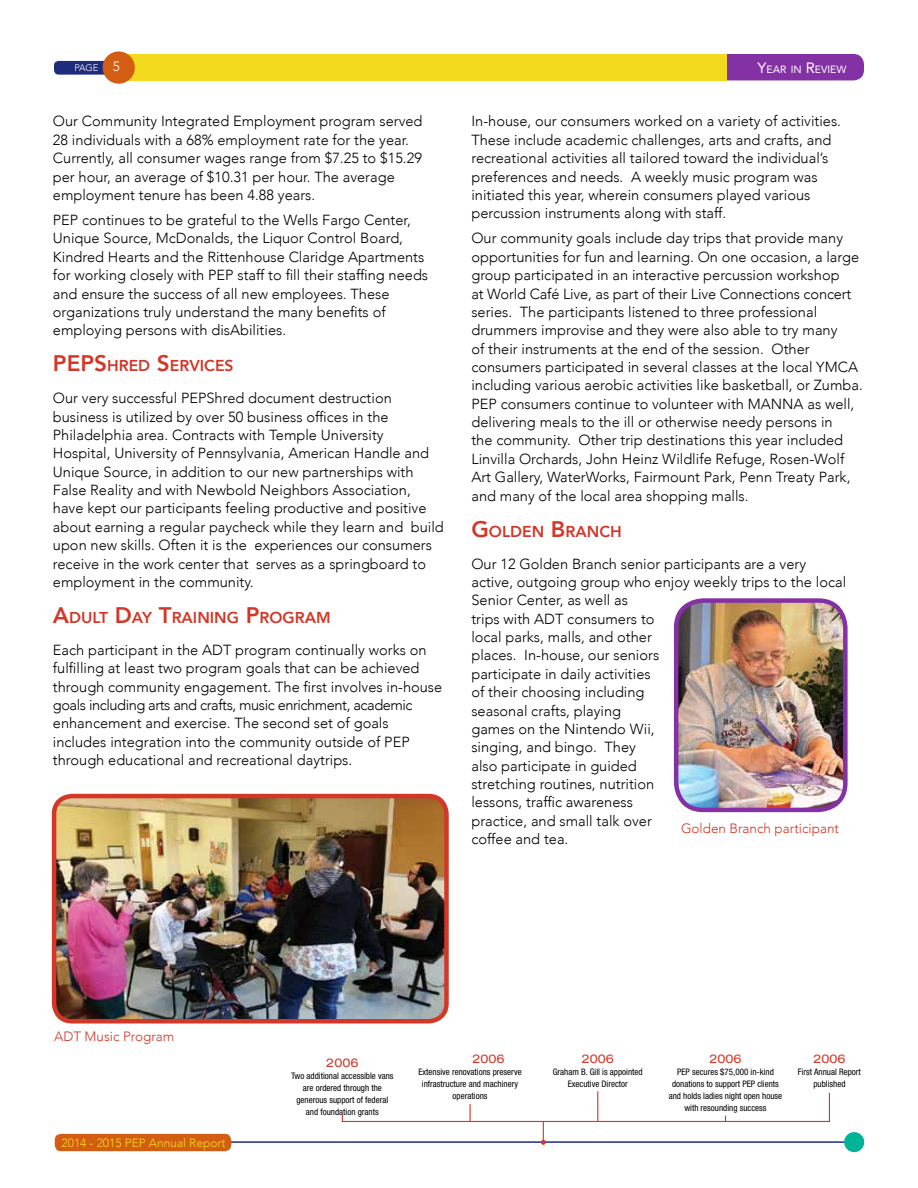
<style>
.page{position:relative;width:918px;height:1188px;background:#fff}
.page>*{position:absolute;margin:0;border:0;box-sizing:border-box;transform-origin:0 0}
.t1{font:800 15.75px "Avenir";color:#d23727}
.t2{font:300 14.7px/18.3px "Avenir";color:#000}
.t3{font:300 13.5px "Avenir";color:#d23727}
.t4{font:300 12px "Avenir";color:#f4da1f}
.t5{font:expanded 12px "Helvetica Neue";color:#d23727}
.t6{font:10.5px "Avenir";color:#fff}
.t7{font:300 9.45px "Avenir";color:#fff}
.t8{font:condensed 9px/12px "Helvetica Neue";color:#000;text-align:center}
.s1{font-size:13.5px}
.s2{font-size:15px}
.s3{font-size:22.5px}
</style>
<div class="page">
<hr style="left:70px;top:1141px;width:794px;height:2px;background:#1f2b7b">
<div style="left:55px;top:1134px;width:176px;height:17px;background:#d35e13;border-radius:6px"></div>
<div style="left:712px;top:54px;width:152px;height:26px;background:#8431a6;border-radius:10px"></div>
<div style="left:118px;top:54px;width:608px;height:26px;background:#f4da1f"></div>
<div style="left:54px;top:61px;width:59px;height:14px;background:#1f2b7b;border-radius:4px"></div>
<div style="left:103px;top:51px;width:32px;height:33px;background:#d35e13;border-radius:50%"></div>
<div style="left:844px;top:1132px;width:20px;height:20px;background:#00b597;border-radius:50%"></div>
<svg style="left:470px;top:1104px;width:1px;height:17px"></svg>
<hr style="left:597px;top:1091px;width:1px;height:31px;background:#d23727">
<svg style="left:829px;top:1093px;width:1px;height:29px"></svg>
<svg style="left:541px;top:1122px;width:5px;height:23px"></svg>
<hr style="left:342px;top:1121px;width:487px;height:1px;background:#d23727">
<img style="left:54px;top:799px;width:390px;height:222px">
<div style="left:52px;top:794px;width:397px;height:229px;border:4px solid #d23727;border-radius:18px"></div>
<img style="left:676px;top:603px;width:167px;height:207px">
<div style="left:674px;top:598px;width:174px;height:214px;border:4px solid #8431a6;border-radius:27px"></div>
<p class="t7" style="left:74px;top:62px;width:47px">page <span class="s1">5</span></p>
<p class="t6" style="left:758px;top:61px;width:91px"><span class="s2">Y</span>EAR IN <span class="s2">R</span> EVIEW</p>
<p class="t2" style="left:53px;top:112px;width:371px">Our Community Integrated Employment program served 28 individuals with a 68% employment rate for the year.<br>Currently, all consumer wages range from $7.25 to $15.29 per hour, an average of $10.31 per hour. The average employment tenure has been 4.88 years.</p>
<p class="t2" style="left:53px;top:211px;width:377px">PEP continues to be grateful to the Wells Fargo Center, Unique Source, McDonalds, the Liquor Control Board, Kindred Hearts and the Rittenhouse Claridge Apartments for working closely with PEP staff to fill their staffing needs and ensure the success of all new employees. These organizations truly understand the many benefits of employing persons with disAbilities.</p>
<p class="t1" style="left:53px;top:354px;width:182px"><span class="s3">PEPS</span>H RED <span class="s3">S</span>ERVICES</p>
<p class="t2" style="left:53px;top:389px;width:392px">Our very successful PEPShred document destruction business is utilized by over 50 business offices in the Philadelphia area. Contracts with Temple University Hospital, University of Pennsylvania, American Handle and Unique Source, in addition to our new partnerships with False Reality and with Newbold Neighbors Association, have kept our participants feeling productive and positive about earning a regular paycheck while they learn and build upon new skills. Often it is the experiences our consumers receive in the work center that serves as a springboard to employment in the community.</p>
<p class="t1" style="left:53px;top:605px;width:279px"><span class="s3">A</span>DULT <span class="s3">D</span>AY <span class="s3">T</span>RAINING <span class="s3">P</span>ROGRAM</p>
<p class="t2" style="left:53px;top:641px;width:391px">Each participant in the ADT program continually works on fulfilling at least two program goals that can be achieved through community engagement. The first involves in-house goals including arts and crafts, music enrichment, academic enhancement and exercise. The second set of goals includes integration into the community outside of PEP through educational and recreational daytrips.</p>
<p class="t2" style="left:471px;top:112px;width:371px">In-house, our consumers worked on a variety of activities.<br>These include academic challenges, arts and crafts, and recreational activities all tailored toward the individual’s preferences and needs. A weekly music program was initiated this year, wherein consumers played various percussion instruments along with staff.</p>
<p class="t2" style="left:471px;top:229px;width:393px">Our community goals include day trips that provide many opportunities for fun and learning. On one occasion, a large group participated in an interactive percussion workshop<br>at World Café Live, as part of their Live Connections concert series. The participants listened to three professional drummers improvise and they were also able to try many<br>of their instruments at the end of the session. Other consumers participated in several classes at the local YMCA including various aerobic activities like basketball, or Zumba.<br>PEP consumers continue to volunteer with MANNA as well, delivering meals to the ill or otherwise needy persons in<br>the community. Other trip destinations this year included Linvilla Orchards, John Heinz Wildlife Refuge, Rosen-Wolf Art Gallery, WaterWorks, Fairmount Park, Penn Treaty Park, and many of the local area shopping malls.</p>
<p class="t1" style="left:471px;top:519px;width:149px"><span class="s3">G</span>OLDEN <span class="s3">B</span>RANCH</p>
<p class="t2" style="left:471px;top:554px;width:376px">Our 12 Golden Branch senior participants are a very active, outgoing group who enjoy weekly trips to the local<br>Senior Center, as well as<br>trips with ADT consumers to<br>local parks, malls, and other<br>places. In-house, our seniors<br>participate in daily activities<br>of their choosing including<br>seasonal crafts, playing<br>games on the Nintendo Wii,<br>singing, and bingo. They<br>also participate in guided<br>stretching routines, nutrition<br>lessons, traffic awareness<br>practice, and small talk over<br>coffee and tea.</p>
<p class="t3" style="left:681px;top:821px;width:160px">Golden Branch participant</p>
<p class="t3" style="left:54px;top:1028px;width:122px">ADT Music Program</p>
<p class="t4" style="left:62px;top:1135px;width:165px">2014 - 2015 PEP Annual Report</p>
<p class="t5" style="left:326px;top:1055px;width:34px">2006</p>
<p class="t8" style="left:291px;top:1069px;width:104px">Two additional accessible vans are ordered through the generous support of federal and foundation grants</p>
<p class="t5" style="left:473px;top:1052px;width:34px">2006</p>
<p class="t8" style="left:418px;top:1066px;width:105px">Extensive renovations preserve infrastructure and machinery operations</p>
<p class="t5" style="left:582px;top:1052px;width:34px">2006</p>
<p class="t8" style="left:553px;top:1066px;width:92px">Graham B. Gill is appointed<br>Executive Director</p>
<p class="t5" style="left:709px;top:1052px;width:34px">2006</p>
<p class="t8" style="left:669px;top:1066px;width:115px">PEP secures $75,000 in-kind donations to support PEP clients and holds ladies night open house with resounding success</p>
<p class="t5" style="left:813px;top:1052px;width:34px">2006</p>
<p class="t8" style="left:798px;top:1066px;width:64px">First Annual Report published</p>
</div>
